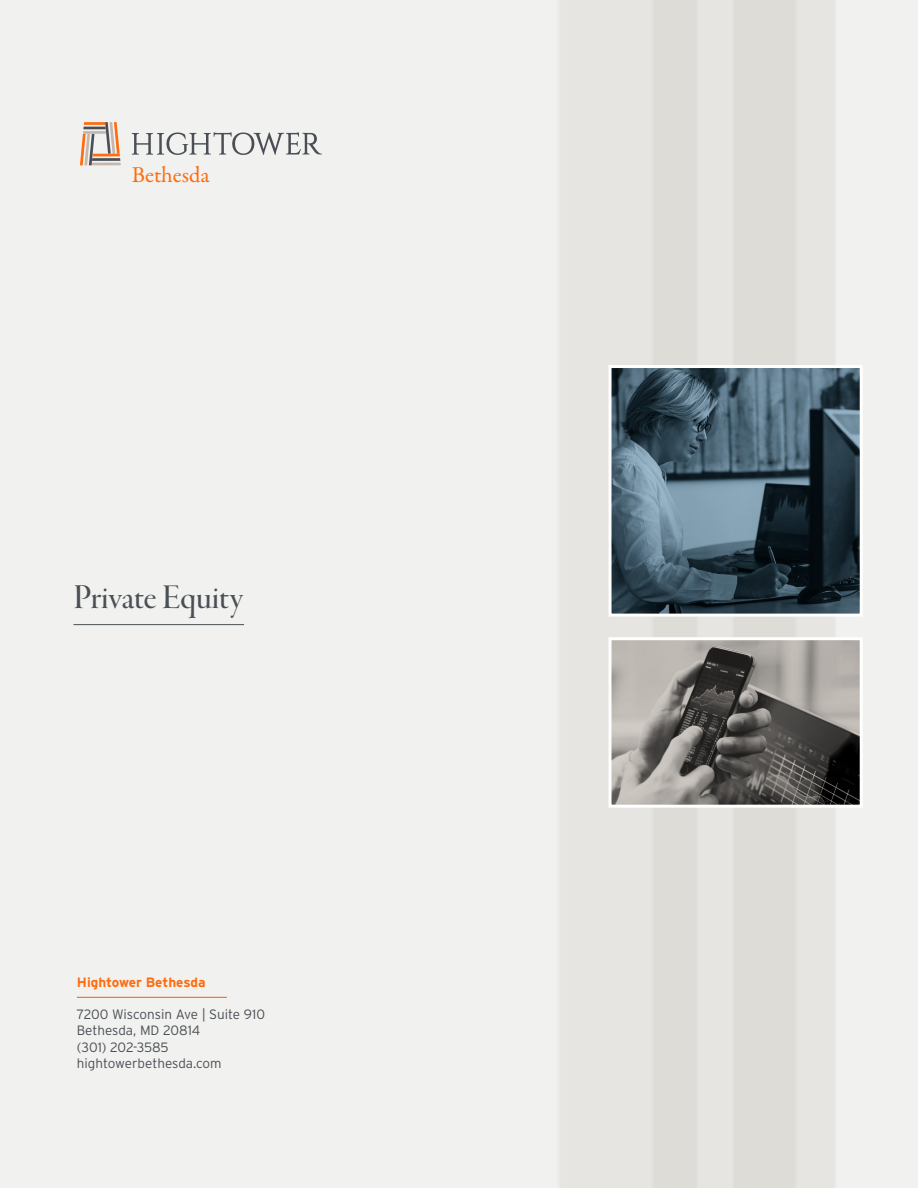
<style>
.page{position:relative;width:918px;height:1188px;background:#fff}
.page>*{position:absolute;margin:0;border:0;box-sizing:border-box;transform-origin:0 0}
.t1{font:36px "Garamond Premr Pro Med Disp";color:#4a4f55}
.t2{font:22.8px "Garamond Premr Pro";color:#ff6b0d}
.Contact_Info{font:300 13.5px/16.2px "Interstate";letter-spacing:-.005em;color:#4a4f55}
.Contact_Info-2{font:700 13.5px "Interstate";letter-spacing:-.005em;color:#ff6b0d}
</style>
<div class="page">
<hr style="left:74px;top:624px;width:170px;height:1px;background:#4a4f55">
<hr style="left:77px;top:997px;width:150px;height:1px;background:#ff6b0d">
<svg style="left:105px;top:122px;width:15px;height:32px"></svg>
<hr style="left:92px;top:163px;width:29px;height:2px;background:#c3b7b0">
<svg style="left:80px;top:134px;width:14px;height:31px"></svg>
<hr style="left:92px;top:154px;width:28px;height:2px;background:#ff6b0d">
<hr style="left:92px;top:158px;width:28px;height:3px;background:#4a4f55">
<hr style="left:83px;top:131px;width:23px;height:3px;background:#c3b7b0">
<hr style="left:84px;top:122px;width:21px;height:3px;background:#ff6b0d">
<hr style="left:83px;top:127px;width:23px;height:2px;background:#4a4f55">
<svg style="left:132px;top:132px;width:190px;height:23px"></svg>
<img style="left:613px;top:641px;width:246px;height:163px">
<div style="left:609px;top:637px;width:254px;height:171px;border:3px solid #fff"></div>
<img style="left:613px;top:369px;width:246px;height:244px">
<div style="left:609px;top:365px;width:254px;height:252px;border:3px solid #fff"></div>
<p class="t2" style="left:132px;top:161px;width:79px">Bethesda</p>
<p class="t1" style="left:74px;top:578px;width:171px">Private Equity</p>
<p class="Contact_Info-2" style="left:77px;top:974px;width:130px">Hightower Bethesda</p>
<p class="Contact_Info" style="left:77px;top:1006px;width:190px">7200 Wisconsin Ave | Suite 910<br>Bethesda, MD 20814<br>(301) 202-3585 hightowerbethesda.com</p>
</div>
